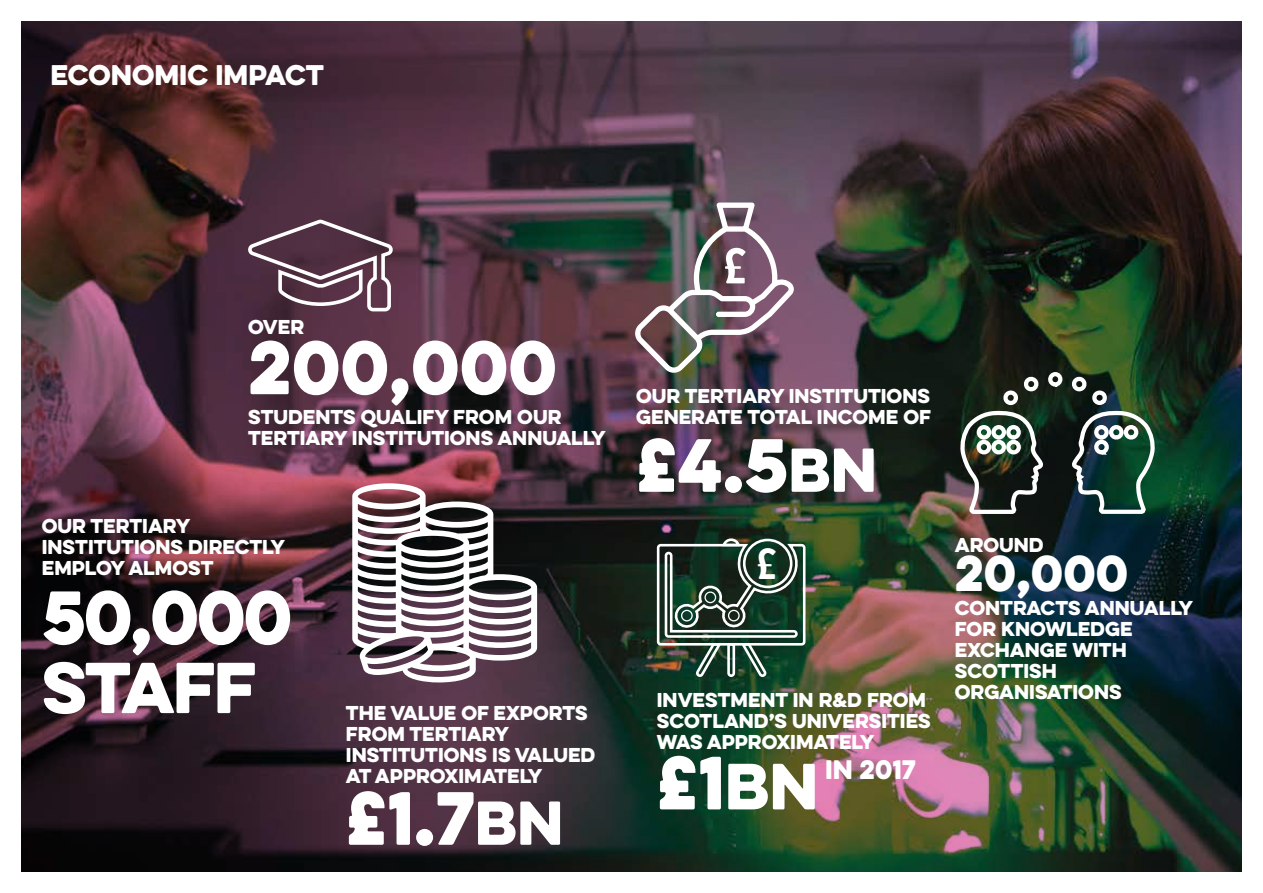
<style>
.page{position:relative;width:1263px;height:893px;background:#fff}
.page>*{position:absolute;margin:0;border:0;box-sizing:border-box;transform-origin:0 0}
.t1{font:67.5px "Eveleth Clean";color:#fff}
.t2{font:64.5px "Eveleth Clean";letter-spacing:-.03em;color:#fff}
.t3{font:700 50.1px "Brandon Grotesque";color:#fff}
.t4{font:45px "Eveleth Clean";color:#fff}
.t5{font:700 43.5px "Brandon Grotesque";color:#fff}
.t6{font:25.5px "Eveleth Clean";color:#fff}
.t7{font:24px "Eveleth Clean";color:#fff}
.t8{font:18px/21px "Eveleth Clean";color:#fff}
.s1{font-size:55.5px}
.s2{font-size:58.5px}
</style>
<div class="page">
<img style="left:21px;top:21px;width:1221px;height:851px">
<svg style="left:352px;top:483px;width:185px;height:199px"></svg>
<img style="left:633px;top:201px;width:161px;height:172px">
<svg style="left:655px;top:537px;width:152px;height:143px;background:#425c4d"></svg>
<img style="left:959px;top:370px;width:197px;height:147px">
<svg style="left:246px;top:217px;width:149px;height:96px;background:#6c4f5f"></svg>
<h3 class="t6" style="left:50px;top:55px;width:275px">ECONOMIC IMPACT</h3>
<p class="t8" style="left:248px;top:316px;width:58px">OVER</p>
<h1 class="t1" style="left:248px;top:316px;width:310px">200,000</h1>
<p class="t8" style="left:248px;top:406px;width:359px">STUDENTS QUALIFY FROM OUR<br>TERTIARY INSTITUTIONS ANNUALLY</p>
<p class="t8" style="left:42px;top:515px;width:245px">OUR TERTIARY<br>INSTITUTIONS DIRECTLY<br>EMPLOY ALMOST</p>
<h1 class="t1" style="left:42px;top:566px;width:252px">50,000</h1>
<h2 class="t2" style="left:42px;top:638px;width:216px">STAFF</h2>
<p class="t8" style="left:346px;top:702px;width:251px">THE VALUE OF EXPORTS<br>FROM TERTIARY<br>INSTITUTIONS IS VALUED<br>AT APPROXIMATELY</p>
<h1 class="t1" style="left:346px;top:766px;width:219px">£1.7<span class="s1">BN</span></h1>
<h3 class="t3" style="left:723px;top:231px;width:26px">£</h3>
<p class="t8" style="left:636px;top:385px;width:296px">OUR TERTIARY INSTITUTIONS<br>GENERATE TOTAL INCOME OF</p>
<h1 class="t1" style="left:636px;top:413px;width:242px">£4.5<span class="s1">BN</span></h1>
<h3 class="t5" style="left:756px;top:533px;width:23px">£</h3>
<p class="t8" style="left:657px;top:689px;width:275px">INVESTMENT IN R&amp;D FROM<br>SCOTLAND’S UNIVERSITIES<br>WAS APPROXIMATELY</p>
<h1 class="t1" style="left:657px;top:731px;width:163px">£1<span class="s2">BN</span></h1>
<h3 class="t7" style="left:825px;top:751px;width:92px">IN 2017</h3>
<p class="t8" style="left:955px;top:534px;width:90px">AROUND</p>
<h3 class="t4" style="left:955px;top:539px;width:175px">20,000</h3>
<p class="t8" style="left:955px;top:597px;width:240px">CONTRACTS ANNUALLY<br>FOR KNOWLEDGE<br>EXCHANGE WITH<br>SCOTTISH<br>ORGANISATIONS</p>
</div>
